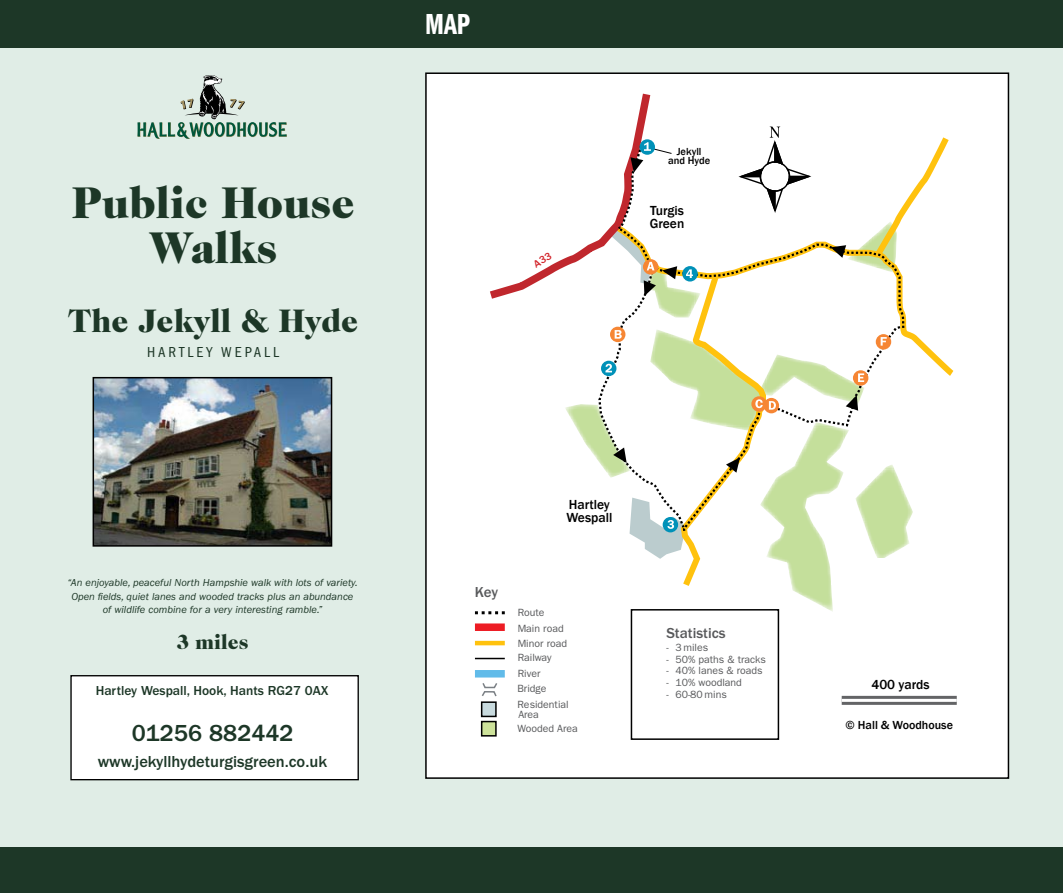
<style>
.page{position:relative;width:1063px;height:893px;background:#fff}
.page>*{position:absolute;margin:0;border:0;box-sizing:border-box;transform-origin:0 0}
.t1{font:900 45px/45px "Caslon 224 Std";color:#1d3727;text-align:center}
.t2{font:900 33px "Caslon 224 Std";color:#1d3727}
.t3{font:30px "ITC Franklin Gothic Std Dm Cp";color:#fff}
.t4{font:500 24px "ITC Franklin Gothic Std";color:#1d3727}
.t5{font:900 21px "Caslon 224 Std";color:#1d3727}
.t6{font:500 16.5px "ITC Franklin Gothic Std";color:#1d3727}
.t7{font:condensed 15px "ITC Franklin Gothic Std";letter-spacing:.2em;color:#1d3727}
.t8{font:500 15px "ITC Franklin Gothic Std";color:#58595b}
.t9{font:500 13.5px/13.5px "Franklin Gothic";color:#000}
.t10{font:500 13.5px "ITC Franklin Gothic Std";color:#1d3727}
.t11{font:500 12px "Franklin Gothic";color:#000}
.t12{font:italic 10.5px/13.5px "ITC Franklin Gothic Std";color:#1d3727;text-align:center}
.t13{font:10.5px/15.6px "ITC Franklin Gothic Std";color:#58595b}
.t14{font:500 10.5px/9px "Franklin Gothic";color:#000;text-align:center}
</style>
<div class="page">
<div style="left:0;top:45px;width:1063px;height:807px;background:#e0ede6"></div>
<div style="left:0;top:0;width:1063px;height:47px;background:#1d3727"></div>
<div style="left:0;top:847px;width:1063px;height:46px;background:#1d3727"></div>
<img style="left:96px;top:380px;width:233px;height:164px">
<div style="left:93px;top:377px;width:239px;height:170px;border:2px solid #000"></div>
<div style="left:71px;top:676px;width:287px;height:104px;background:#fff"></div>
<div style="left:70px;top:675px;width:289px;height:105px;border:1px solid #000"></div>
<svg style="left:137px;top:75px;width:150px;height:64px"></svg>
<div style="left:426px;top:73px;width:582px;height:705px;background:#fff"></div>
<img style="left:779px;top:586px;width:54px;height:26px">
<div style="left:475px;top:623px;width:30px;height:8px;background:#ed1c24"></div>
<hr style="left:475px;top:641px;width:30px;height:4px;background:#ffc20e">
<div style="left:475px;top:670px;width:30px;height:7px;background:#61bbe9"></div>
<hr style="left:475px;top:658px;width:30px;height:1px;background:#000">
<svg style="left:475px;top:611px;width:30px;height:3px"></svg>
<svg style="left:481px;top:683px;width:17px;height:14px"></svg>
<div style="left:482px;top:702px;width:14px;height:14px;background:#c8dade"></div>
<div style="left:481px;top:701px;width:16px;height:16px;border:2px solid #000"></div>
<div style="left:482px;top:722px;width:14px;height:14px;background:#cde29a"></div>
<div style="left:481px;top:721px;width:16px;height:16px;border:2px solid #000"></div>
<svg style="left:842px;top:696px;width:115px;height:9px"></svg>
<hr style="left:842px;top:699px;width:115px;height:3px;background:#fff">
<div style="left:631px;top:609px;width:148px;height:131px;border:2px solid #000"></div>
<svg style="left:490px;top:94px;width:459px;height:492px"></svg>
<p class="t1" style="left:72px;top:180px;width:284px">Public House<br>Walks</p>
<p class="t2" style="left:68px;top:302px;width:292px">The Jekyll &amp; Hyde</p>
<p class="t7" style="left:147px;top:343px;width:133px">HARTLEY WEPALL</p>
<p class="t12" style="left:67px;top:576px;width:292px">“An enjoyable, peaceful North Hampshie walk with lots of variety.<br>Open fields, quiet lanes and wooded tracks plus an abundance of wildlife combine for a very interesting ramble.”</p>
<p class="t5" style="left:176px;top:629px;width:74px">3 miles</p>
<p class="t10" style="left:96px;top:683px;width:234px">Hartley Wespall, Hook, Hants RG27 0AX</p>
<p class="t4" style="left:132px;top:720px;width:163px">01256 882442</p>
<p class="t6" style="left:98px;top:752px;width:231px">www.jekyllhydeturgisgreen.co.uk</p>
<p class="t3" style="left:425px;top:8px;width:46px">MAP</p>
<p class="t14" style="left:668px;top:147px;width:44px">Jekyll and Hyde</p>
<p class="t9" style="left:650px;top:204px;width:36px">Turgis<br>Green</p>
<p class="t9" style="left:566px;top:497px;width:47px">Hartley<br>Wespall</p>
<p class="t8" style="left:475px;top:584px;width:25px">Key</p>
<p class="t13" style="left:518px;top:605px;width:51px">Route<br>Main road<br>Minor road</p>
<p class="t13" style="left:518px;top:650px;width:35px">Railway<br>River</p>
<p class="t13" style="left:517px;top:680px;width:53px;line-height:16.4px">Bridge<br>Residential</p>
<p class="t13" style="left:518px;top:707px;width:62px;line-height:14px">Area<br>Wooded Area</p>
<p class="t8" style="left:666px;top:625px;width:61px">Statistics</p>
<p class="t13" style="left:666px;top:639px;width:43px">- miles</p>
<p class="t13" style="left:666px;top:651px;width:101px">- 50% paths &amp; tracks</p>
<p class="t13" style="left:666px;top:663px;width:98px">- 40% lanes &amp; roads</p>
<p class="t13" style="left:666px;top:675px;width:77px">- 10% woodland</p>
<p class="t13" style="left:666px;top:686px;width:62px">- 60-80 mins</p>
<p class="t13" style="left:675px;top:639px;width:8px">3</p>
<p class="t9" style="left:871px;top:678px;width:60px">400 yards</p>
<p class="t11" style="left:846px;top:717px;width:109px">© Hall &amp; Woodhouse</p>
</div>
